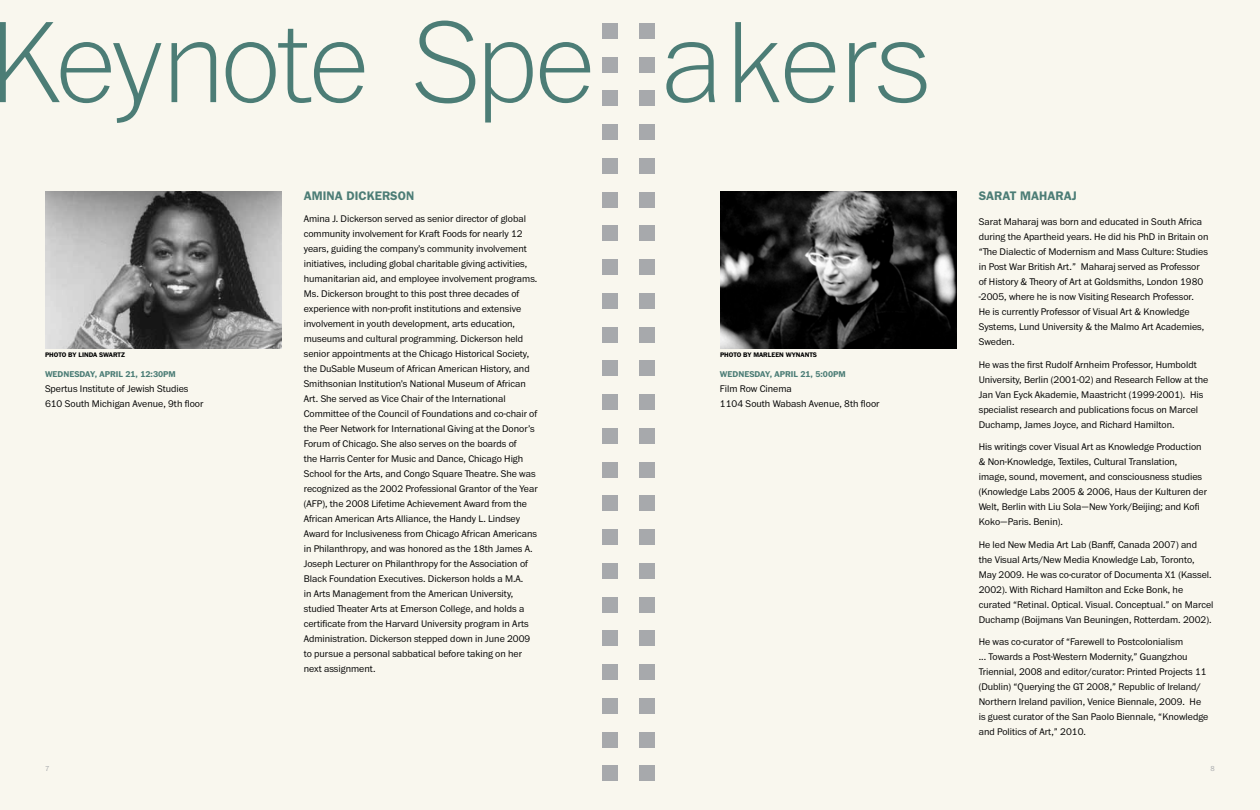
<style>
.page{position:relative;width:1260px;height:810px;background:#f9f7ee}
.page>*{position:absolute;margin:0;border:0;box-sizing:border-box;transform-origin:0 0}
.t1{font:100 120px "Franklin ITC Std";letter-spacing:-.02em;color:#4c7d76}
.t2{font:600 12.5px "ITC Franklin Gothic Std";color:#4c7d76}
.t3{font:300 10px/15px "Franklin ITC Pro";color:#000}
.t4{font:700 8.75px "Franklin ITC Pro";color:#4c7d76}
.t5{font:300 7.5px "Franklin ITC Pro";color:#a7a9ac}
.t6{font:700 6.88px "Franklin ITC Pro";color:#000}
</style>
<div class="page">
<img style="left:45px;top:191px;width:236px;height:158px">
<img style="left:720px;top:191px;width:236px;height:158px">
<div style="left:639px;top:23px;width:16px;height:16px;background:#a7a9ac"></div>
<div style="left:639px;top:57px;width:16px;height:15px;background:#a7a9ac"></div>
<div style="left:639px;top:91px;width:16px;height:15px;background:#a7a9ac"></div>
<div style="left:639px;top:124px;width:16px;height:16px;background:#a7a9ac"></div>
<div style="left:639px;top:158px;width:16px;height:16px;background:#a7a9ac"></div>
<div style="left:639px;top:192px;width:16px;height:16px;background:#a7a9ac"></div>
<div style="left:639px;top:226px;width:16px;height:15px;background:#a7a9ac"></div>
<div style="left:639px;top:259px;width:16px;height:16px;background:#a7a9ac"></div>
<div style="left:639px;top:293px;width:16px;height:16px;background:#a7a9ac"></div>
<div style="left:639px;top:327px;width:16px;height:15px;background:#a7a9ac"></div>
<div style="left:639px;top:361px;width:16px;height:15px;background:#a7a9ac"></div>
<div style="left:639px;top:394px;width:16px;height:16px;background:#a7a9ac"></div>
<div style="left:639px;top:428px;width:16px;height:16px;background:#a7a9ac"></div>
<div style="left:639px;top:462px;width:16px;height:16px;background:#a7a9ac"></div>
<div style="left:639px;top:496px;width:16px;height:15px;background:#a7a9ac"></div>
<div style="left:639px;top:529px;width:16px;height:16px;background:#a7a9ac"></div>
<div style="left:639px;top:563px;width:16px;height:16px;background:#a7a9ac"></div>
<div style="left:639px;top:597px;width:16px;height:15px;background:#a7a9ac"></div>
<div style="left:639px;top:631px;width:16px;height:15px;background:#a7a9ac"></div>
<div style="left:639px;top:664px;width:16px;height:16px;background:#a7a9ac"></div>
<div style="left:639px;top:698px;width:16px;height:16px;background:#a7a9ac"></div>
<div style="left:639px;top:732px;width:16px;height:16px;background:#a7a9ac"></div>
<div style="left:639px;top:766px;width:16px;height:15px;background:#a7a9ac"></div>
<div style="left:602px;top:23px;width:16px;height:16px;background:#a7a9ac"></div>
<div style="left:602px;top:57px;width:16px;height:15px;background:#a7a9ac"></div>
<div style="left:602px;top:91px;width:16px;height:15px;background:#a7a9ac"></div>
<div style="left:602px;top:124px;width:16px;height:16px;background:#a7a9ac"></div>
<div style="left:602px;top:158px;width:16px;height:16px;background:#a7a9ac"></div>
<div style="left:602px;top:192px;width:16px;height:16px;background:#a7a9ac"></div>
<div style="left:602px;top:226px;width:16px;height:15px;background:#a7a9ac"></div>
<div style="left:602px;top:259px;width:16px;height:16px;background:#a7a9ac"></div>
<div style="left:602px;top:293px;width:16px;height:16px;background:#a7a9ac"></div>
<div style="left:602px;top:327px;width:16px;height:15px;background:#a7a9ac"></div>
<div style="left:602px;top:361px;width:16px;height:15px;background:#a7a9ac"></div>
<div style="left:602px;top:394px;width:16px;height:16px;background:#a7a9ac"></div>
<div style="left:602px;top:428px;width:16px;height:16px;background:#a7a9ac"></div>
<div style="left:602px;top:462px;width:16px;height:16px;background:#a7a9ac"></div>
<div style="left:602px;top:496px;width:16px;height:15px;background:#a7a9ac"></div>
<div style="left:602px;top:529px;width:16px;height:16px;background:#a7a9ac"></div>
<div style="left:602px;top:563px;width:16px;height:16px;background:#a7a9ac"></div>
<div style="left:602px;top:597px;width:16px;height:15px;background:#a7a9ac"></div>
<div style="left:602px;top:631px;width:16px;height:15px;background:#a7a9ac"></div>
<div style="left:602px;top:664px;width:16px;height:16px;background:#a7a9ac"></div>
<div style="left:602px;top:698px;width:16px;height:16px;background:#a7a9ac"></div>
<div style="left:602px;top:732px;width:16px;height:16px;background:#a7a9ac"></div>
<div style="left:602px;top:766px;width:16px;height:15px;background:#a7a9ac"></div>
<h1 class="t1" style="left:-11px;top:3px;width:943px">Keynote Spe akers</h1>
<p class="t2" style="left:304px;top:188px;width:27px">AMINA</p>
<p class="t2" style="left:347px;top:188px;width:68px">DIC KERSON</p>
<p class="t3" style="left:304px;top:212px;width:235px">Amina J. Dickerson served as senior director of global community involvement for Kraft Foods for nearly 12 years, guiding the company’s community involvement initiatives, including global charitable giving activities, humanitarian aid, and employee involvement programs.<br>Ms. Dickerson brought to this post three decades of experience with non-profit institutions and extensive involvement in youth development, arts education, museums and cultural programming. Dickerson held senior appointments at the Chicago Historical Society, the DuSable Museum of African American History, and Smithsonian Institution’s National Museum of African Art. She served as Vice Chair of the International Committee of the Council of Foundations and co-chair of the Peer Network for International Giving at the Donor’s Forum of Chicago. She also serves on the boards of<br>the Harris Center for Music and Dance, Chicago High School for the Arts, and Congo Square Theatre. She was recognized as the 2002 Professional Grantor of the Year (AFP), the 2008 Lifetime Achievement Award from the African American Arts Alliance, the Handy L. Lindsey Award for Inclusiveness from Chicago African Americans in Philanthropy, and was honored as the 18th James A.<br>Joseph Lecturer on Philanthropy for the Association of Black Foundation Executives. Dickerson holds a M.A.<br>in Arts Management from the American University, studied Theater Arts at Emerson College, and holds a certificate from the Harvard University program in Arts Administration. Dickerson stepped down in June 2009 to pursue a personal sabbatical before taking on her next assignment.</p>
<p class="t6" style="left:45px;top:351px;width:82px">PHOTO BY LINDA SWARTZ</p>
<p class="t6" style="left:720px;top:351px;width:98px">PHOTO BY MARLEE N WYNANTS</p>
<p class="t4" style="left:45px;top:369px;width:132px">WEDNESDAY, APRIL 21, 12:30PM</p>
<p class="t3" style="left:45px;top:381px;width:160px">Spertus Institute of Jewish Studies<br>610 South Michigan Avenue, 9th floor</p>
<p class="t4" style="left:720px;top:369px;width:127px">WEDNESDAY, APRIL 21, 5:00PM</p>
<p class="t3" style="left:720px;top:381px;width:161px">Film Row Cinema<br>1104 South Wabash Avenue, 8th floor</p>
<p class="t2" style="left:979px;top:188px;width:9px">SARAT</p>
<p class="t2" style="left:1020px;top:188px;width:37px">MAHARA</p>
<p class="t2" style="left:1072px;top:188px;width:6px">J</p>
<p class="t3" style="left:979px;top:214px;width:231px">Sarat Maharaj was born and educated in South Africa during the Apartheid years. He did his PhD in Britain on “The Dialectic of Modernism and Mass Culture: Studies in Post War British Art.” Maharaj served as Professor of History &amp; Theory of Art at Goldsmiths, London 1980 -2005, where he is now Visiting Research Professor.<br>He is currently Professor of Visual Art &amp; Knowledge Systems, Lund University &amp; the Malmo Art Academies, Sweden.</p>
<p class="t3" style="left:979px;top:357px;width:231px">He was the first Rudolf Arnheim Professor, Humboldt University, Berlin (2001-02) and Research Fellow at the Jan Van Eyck Akademie, Maastricht (1999-2001). His specialist research and publications focus on Marcel Duchamp, James Joyce, and Richard Hamilton.</p>
<p class="t3" style="left:979px;top:439px;width:230px">His writings cover Visual Art as Knowledge Production &amp; Non-Knowledge, Textiles, Cultural Translation, image, sound, movement, and consciousness studies (Knowledge Labs 2005 &amp; 2006, Haus der Kulturen der Welt, Berlin with Liu Sola—New York/Beijing; and Kofi Koko—Paris. Benin).</p>
<p class="t3" style="left:979px;top:537px;width:236px">He led New Media Art Lab (Banff, Canada 2007) and<br>the Visual Arts/New Media Knowledge Lab, Toronto, May 2009. He was co-curator of Documenta X1 (Kassel.<br>2002). With Richard Hamilton and Ecke Bonk, he curated “Retinal. Optical. Visual. Conceptual.” on Marcel Duchamp (Boijmans Van Beuningen, Rotterdam. 2002).</p>
<p class="t3" style="left:979px;top:634px;width:231px">He was co-curator of “Farewell to Postcolonialism<br>... Towards a Post-Western Modernity,” Guangzhou Triennial, 2008 and editor/curator: Printed Projects 11 (Dublin) “Querying the GT 2008,” Republic of Ireland/ Northern Ireland pavilion, Venice Biennale, 2009. He is guest curator of the San Paolo Biennale, “Knowledge and Politics of Art,” 2010.</p>
<p class="t5" style="left:1211px;top:764px;width:6px">8</p>
<p class="t5" style="left:45px;top:764px;width:6px">7</p>
<p class="t5" style="left:45px;top:769px;width:6px">7</p>
<p class="t5" style="left:1211px;top:769px;width:6px">8</p>
</div>
